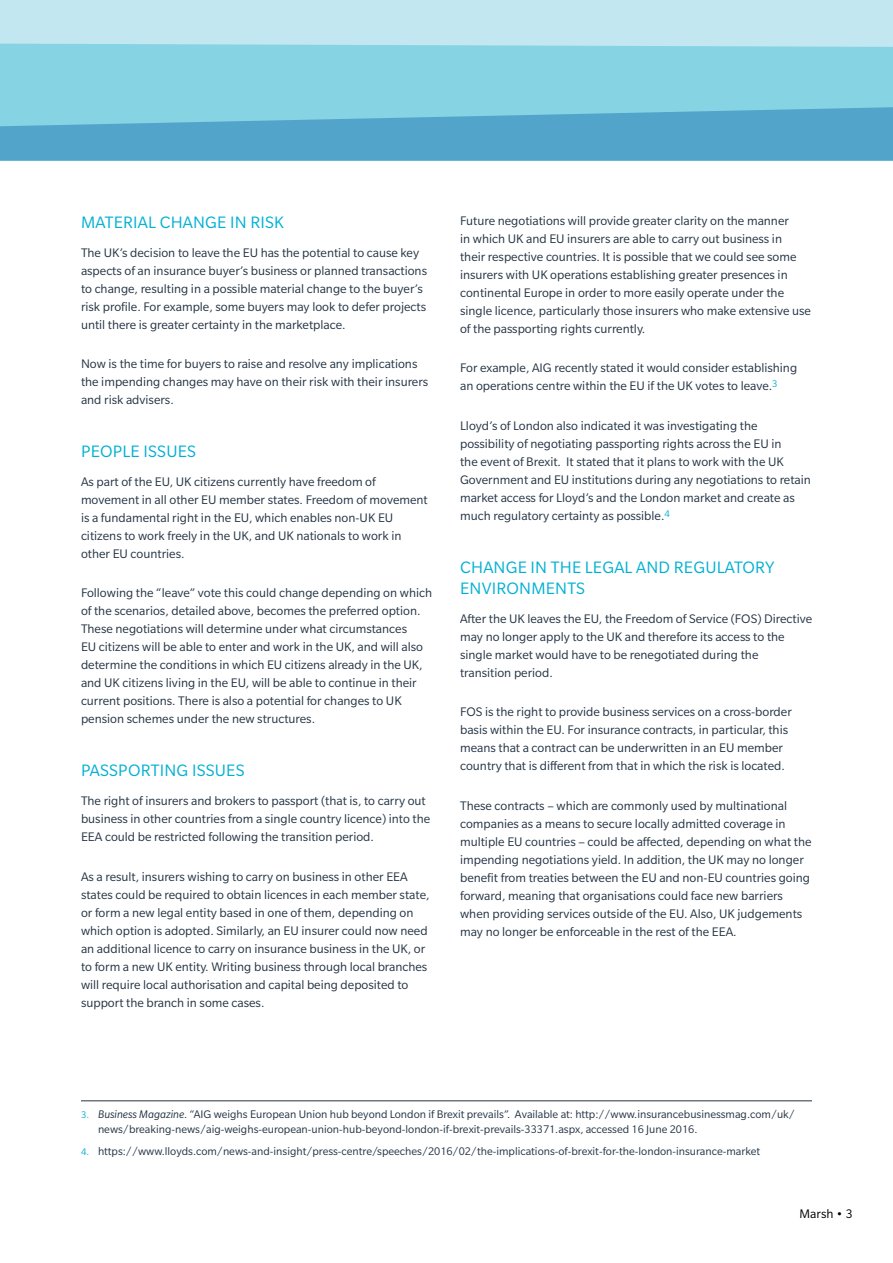
<style>
.page{position:relative;width:893px;height:1263px;background:#fff}
.page>*{position:absolute;margin:0;border:0;box-sizing:border-box;transform-origin:0 0}
.t1{font:18px/21px "Slate Pro";letter-spacing:.01em;color:#00b0d3}
.t2{font:13.5px/18px "Slate Pro";color:#243444}
.t3{font:13.5px "Slate Pro";color:#000}
.t4{font:12px/15px "Slate Pro";color:#243444}
.s1{font-size:10.5px;color:#00b0d3}
.s2{font-style:italic}
</style>
<div class="page">
<div style="left:0;top:0;width:893px;height:161px;background:#86d3e4"></div>
<svg style="left:0;top:107px;width:893px;height:54px;fill:#52a4ca"></svg>
<div style="left:0;top:0;width:893px;height:47px;background:#c3e7f0"></div>
<hr style="left:81px;top:1100px;width:731px;height:1px;background:#243444">
<h1 class="t1" style="left:81px;top:212px;width:205px">MATERIAL CHANGE IN RISK</h1>
<p class="t2" style="left:81px;top:243px;width:348px">The UK’s decision to leave the EU has the potential to cause key aspects of an insurance buyer’s business or planned transactions to change, resulting in a possible material change to the buyer’s risk profile. For example, some buyers may look to defer projects until there is greater certainty in the marketplace.</p>
<p class="t2" style="left:81px;top:355px;width:349px">Now is the time for buyers to raise and resolve any implications the impending changes may have on their risk with their insurers and risk advisers.</p>
<h1 class="t1" style="left:81px;top:441px;width:116px">PEOPLE ISSUES</h1>
<p class="t2" style="left:81px;top:472px;width:348px">As part of the EU, UK citizens currently have freedom of movement in all other EU member states. Freedom of movement is a fundamental right in the EU, which enables non-UK EU citizens to work freely in the UK, and UK nationals to work in other EU countries.</p>
<p class="t2" style="left:81px;top:584px;width:353px">Following the “leave” vote this could change depending on which of the scenarios, detailed above, becomes the preferred option.<br>These negotiations will determine under what circumstances<br>EU citizens will be able to enter and work in the UK, and will also determine the conditions in which EU citizens already in the UK, and UK citizens living in the EU, will be able to continue in their current positions. There is also a potential for changes to UK pension schemes under the new structures.</p>
<h1 class="t1" style="left:81px;top:760px;width:165px">PASSPORTING ISSUES</h1>
<p class="t2" style="left:81px;top:792px;width:351px">The right of insurers and brokers to passport (that is, to carry out business in other countries from a single country licence) into the<br>EEA could be restricted following the transition period.</p>
<p class="t2" style="left:81px;top:867px;width:350px">As a result, insurers wishing to carry on business in other EEA states could be required to obtain licences in each member state, or form a new legal entity based in one of them, depending on which option is adopted. Similarly, an EU insurer could now need an additional licence to carry on insurance business in the UK, or to form a new UK entity. Writing business through local branches will require local authorisation and capital being deposited to support the branch in some cases.</p>
<p class="t2" style="left:460px;top:211px;width:352px">Future negotiations will provide greater clarity on the manner<br>in which UK and EU insurers are able to carry out business in<br>their respective countries. It is possible that we could see some insurers with UK operations establishing greater presences in continental Europe in order to more easily operate under the single licence, particularly those insurers who make extensive use of the passporting rights currently.</p>
<p class="t2" style="left:460px;top:359px;width:339px">For example, AIG recently stated it would consider establishing an operations centre within the EU if the UK votes to leave.<sup>3</sup></p>
<p class="t2" style="left:460px;top:417px;width:352px">Lloyd’s of London also indicated it was investigating the possibility of negotiating passporting rights across the EU in<br>the event of Brexit. It stated that it plans to work with the UK Government and EU institutions during any negotiations to retain market access for Lloyd’s and the London market and create as much regulatory certainty as possible.<sup>4</sup></p>
<h1 class="t1" style="left:460px;top:557px;width:316px">CHANGE IN THE LEGAL AND REGULATORY<br>ENVIRONMENTS</h1>
<p class="t2" style="left:460px;top:609px;width:354px">After the UK leaves the EU, the Freedom of Service (FOS) Directive may no longer apply to the UK and therefore its access to the single market would have to be renegotiated during the transition period.</p>
<p class="t2" style="left:460px;top:703px;width:333px">FOS is the right to provide business services on a cross-border basis within the EU. For insurance contracts, in particular, this means that a contract can be underwritten in an EU member country that is different from that in which the risk is located.</p>
<p class="t2" style="left:460px;top:796px;width:353px">These contracts – which are commonly used by multinational companies as a means to secure locally admitted coverage in multiple EU countries – could be affected, depending on what the impending negotiations yield. In addition, the UK may no longer benefit from treaties between the EU and non-EU countries going forward, meaning that organisations could face new barriers when providing services outside of the EU. Also, UK judgements may no longer be enforceable in the rest of the EEA.</p>
<p class="t4" style="left:98px;top:1107px;width:698px;text-indent:-17px"><span class="s1">3.</span> <span class="s2">Business Magazine</span>. “AIG weighs European Union hub beyond London if Brexit prevails”. Available at: http://www.insurancebusinessmag.com/uk/ news/breaking-news/aig-weighs-european-union-hub-beyond-london-if-brexit-prevails-33371.aspx, accessed 16 June 2016.</p>
<p class="t4" style="left:81px;top:1143px;width:681px"><span class="s1">4.</span> https://www.lloyds.com/news-and-insight/press-centre/speeches/2016/02/the-implications-of-brexit-for-the-london-insurance-market</p>
<p class="t3" style="left:800px;top:1206px;width:54px">Marsh • 3</p>
</div>
